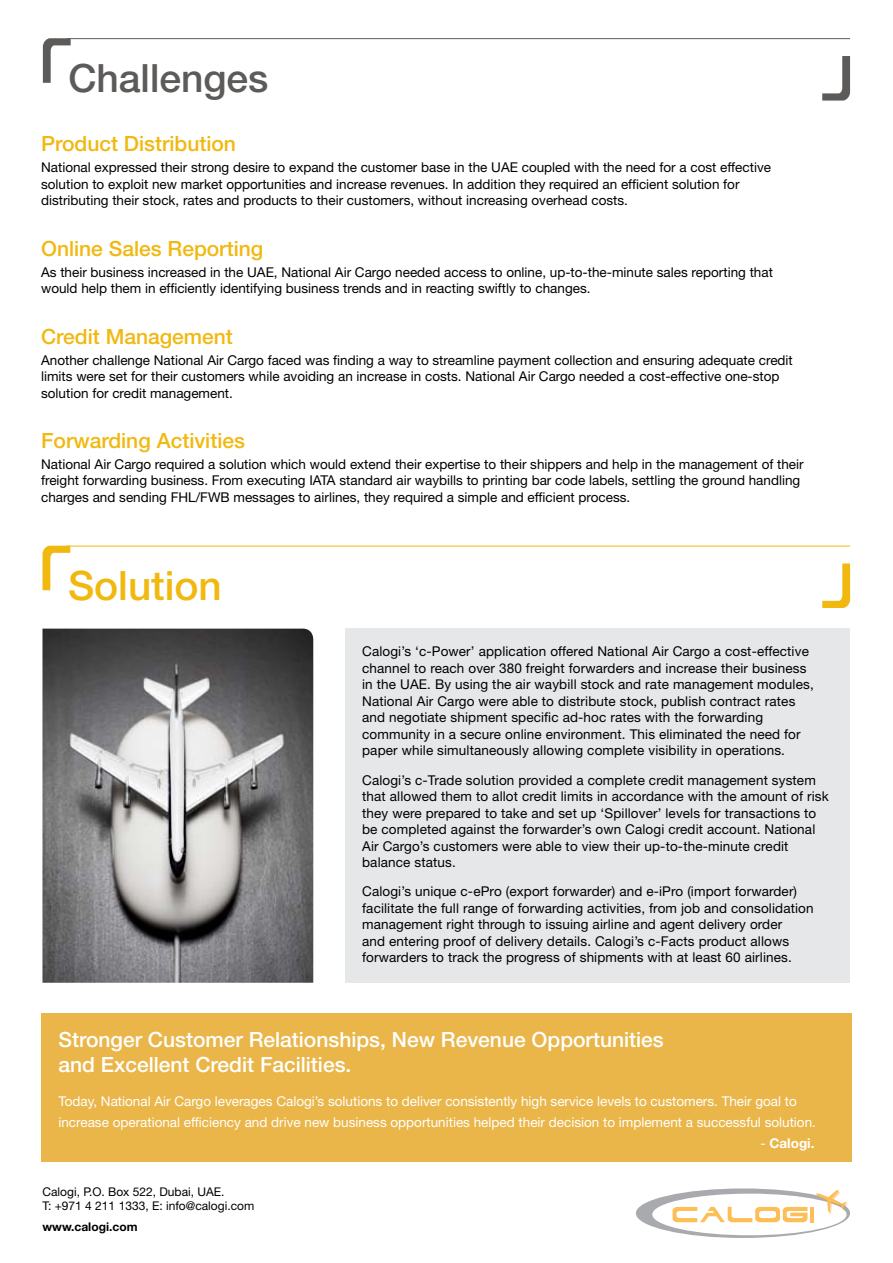
<style>
.page{position:relative;width:893px;height:1263px;background:#fff}
.page>*{position:absolute;margin:0;border:0;box-sizing:border-box;transform-origin:0 0}
.t1{font:500 40.5px "Helvetica Neue LT Std";color:#f1b80f}
.t2{font:500 39px "Helvetica Neue LT Std";color:#5d5b59}
.t3{font:500 21px/25.2px "Helvetica Neue LT Std";color:#fff}
.t4{font:500 21px "Helvetica Neue LT Std";color:#f1b80f}
.t5{font:13.5px/16.5px "Helvetica Neue LT Std";color:#000}
.t6{font:13.5px/21px "Helvetica Neue LT Std";color:#fff}
.t7{font:700 13.5px "Helvetica Neue LT Std";color:#fff}
.t8{font:12px/14.4px "Helvetica Neue LT Std";color:#000}
.t9{font:700 12px "Helvetica Neue LT Std";color:#000}
.s1{font-weight:400}
</style>
<div class="page">
<svg style="left:43px;top:38px;width:28px;height:45px"></svg>
<svg style="left:822px;top:56px;width:28px;height:45px"></svg>
<hr style="left:67px;top:38px;width:783px;height:1px;background:#5d5b59">
<div style="left:345px;top:629px;width:505px;height:354px;background:#e6e7e8"></div>
<img style="left:43px;top:629px;width:270px;height:354px">
<svg style="left:43px;top:546px;width:27px;height:44px"></svg>
<svg style="left:822px;top:563px;width:28px;height:45px"></svg>
<hr style="left:67px;top:546px;width:783px;height:1px;background:#f1b80f">
<div style="left:41px;top:1014px;width:811px;height:148px;background:#eab649"></div>
<svg style="left:636px;top:1188px;width:214px;height:50px"></svg>
<h2 class="t2" style="left:68px;top:54px;width:202px">Challenges</h2>
<h3 class="t4" style="left:41px;top:131px;width:196px">Product Distribution</h3>
<p class="t5" style="left:41px;top:159px;width:731px">National expressed their strong desire to expand the customer base in the UAE coupled with the need for a cost effective solution to exploit new market opportunities and increase revenues. In addition they required an efficient solution for distributing their stock, rates and products to their customers, without increasing overhead costs.</p>
<h3 class="t4" style="left:41px;top:236px;width:224px">Online Sales Reporting</h3>
<p class="t5" style="left:41px;top:263px;width:733px">As their business increased in the UAE, National Air Cargo needed access to online, up-to-the-minute sales reporting that would help them in efficiently identifying business trends and in reacting swiftly to changes.</p>
<h3 class="t4" style="left:41px;top:324px;width:193px">Credit Management</h3>
<p class="t5" style="left:41px;top:351px;width:753px">Another challenge National Air Cargo faced was finding a way to streamline payment collection and ensuring adequate credit limits were set for their customers while avoiding an increase in costs. National Air Cargo needed a cost-effective one-stop solution for credit management.</p>
<h3 class="t4" style="left:41px;top:428px;width:205px">Forwarding Activities</h3>
<p class="t5" style="left:41px;top:456px;width:764px">National Air Cargo required a solution which would extend their expertise to their shippers and help in the management of their freight forwarding business. From executing IATA standard air waybills to printing bar code labels, settling the ground handling charges and sending FHL/FWB messages to airlines, they required a simple and efficient process.</p>
<h1 class="t1" style="left:68px;top:561px;width:155px">Solution</h1>
<p class="t5" style="left:362px;top:643px;width:453px">Calogi’s ‘c-Power’ application offered National Air Cargo a cost-effective channel to reach over 380 freight forwarders and increase their business in the UAE. By using the air waybill stock and rate management modules, National Air Cargo were able to distribute stock, publish contract rates and negotiate shipment specific ad-hoc rates with the forwarding community in a secure online environment. This eliminated the need for paper while simultaneously allowing complete visibility in operations.</p>
<p class="t5" style="left:362px;top:771px;width:468px">Calogi’s c-Trade solution provided a complete credit management system that allowed them to allot credit limits in accordance with the amount of risk they were prepared to take and set up ‘Spillover’ levels for transactions to be completed against the forwarder’s own Calogi credit account. National Air Cargo’s customers were able to view their up-to-the-minute credit balance status.</p>
<p class="t5" style="left:362px;top:883px;width:453px">Calogi’s unique c-ePro (export forwarder) and e-iPro (import forwarder) facilitate the full range of forwarding activities, from job and consolidation management right through to issuing airline and agent delivery order<br>and entering proof of delivery details. Calogi’s c-Facts product allows forwarders to track the progress of shipments with at least 60 airlines.</p>
<h3 class="t3" style="left:58px;top:1026px;width:607px">Stronger Customer Relationships, New Revenue Opportunities and Excellent Credit Facilities.</h3>
<p class="t6" style="left:58px;top:1090px;width:759px">Today, National Air Cargo leverages Calogi’s solutions to deliver consistently high service levels to customers. Their goal to increase operational efficiency and drive new business opportunities helped their decision to implement a successful solution.</p>
<p class="t7" style="left:760px;top:1134px;width:55px"><span class="s1">-</span> Calogi.</p>
<p class="t8" style="left:43px;top:1184px;width:213px">Calogi, P.O. Box 522, Dubai, UAE.<br>T: +971 4 211 1333, E: info@calogi.com</p>
<p class="t9" style="left:43px;top:1219px;width:97px">www.calogi.com</p>
</div>
